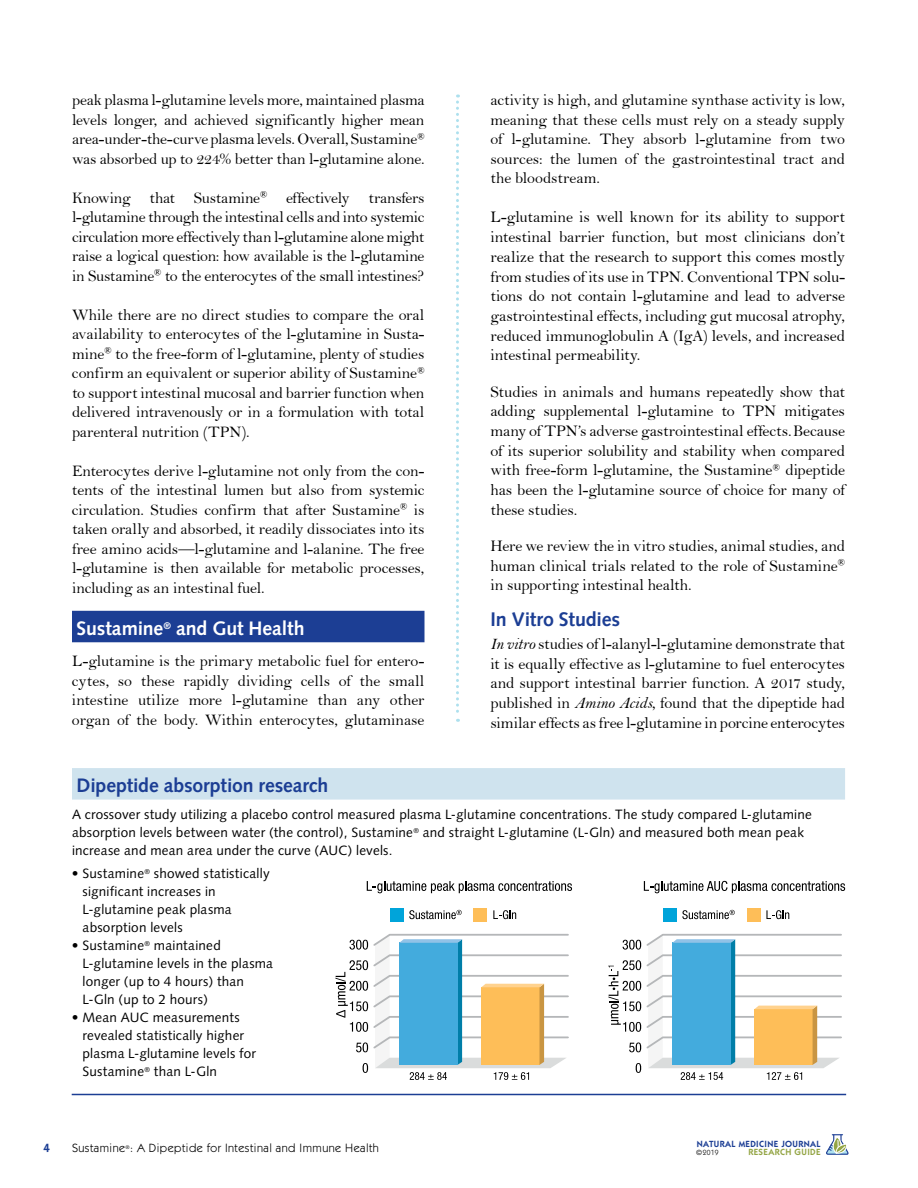
<style>
.page{position:relative;width:918px;height:1188px;background:#fff}
.page>*{position:absolute;margin:0;border:0;box-sizing:border-box;transform-origin:0 0}
.t1{font:700 19.65px "Syntax";letter-spacing:-.005em;color:#1c3e94}
.t2{font:700 19.5px "Syntax";letter-spacing:-.005em;color:#1c3e94}
.t3{font:700 19.5px "Syntax";letter-spacing:-.005em;color:#fff}
.t4{font:16.35px/19.6px "Bell";letter-spacing:-.01em;color:#000;text-align:justify}
.t5{font:16.2px/19.5px "Bell";letter-spacing:-.01em;color:#000;text-align:justify}
.t6{font:13.5px/18px "Syntax";letter-spacing:.015em;color:#000}
.t7{font:12px "Itc Kabel";letter-spacing:.04em;color:#000}
.t8{font:600 12px "Itc Kabel";color:#1c3e94}
.t9{font:600 9px "Itc Kabel";letter-spacing:.04em;color:#1c3e94}
.t10{font:600 9px "Itc Kabel";letter-spacing:.04em;color:#94a545}
.t11{font:7.5px "Itc Kabel";color:#000}
.t12{font:5.25px "Itc Kabel";color:#000}
.s1{font-family:"Bell MT Italic"}
</style>
<div class="page">
<svg style="left:826px;top:1134px;width:23px;height:21px"></svg>
<svg style="left:456px;top:94px;width:3px;height:628px"></svg>
<div style="left:72px;top:611px;width:352px;height:31px;background:#1c3e94"></div>
<svg style="left:367px;top:881px;width:205px;height:12px"></svg>
<svg style="left:409px;top:910px;width:53px;height:9px"></svg>
<div style="left:390px;top:908px;width:14px;height:14px;background:#00a4da"></div>
<svg style="left:493px;top:910px;width:23px;height:9px"></svg>
<div style="left:474px;top:908px;width:13px;height:14px;background:#febe58"></div>
<svg style="left:335px;top:933px;width:234px;height:147px"></svg>
<svg style="left:644px;top:881px;width:201px;height:12px"></svg>
<svg style="left:682px;top:910px;width:53px;height:9px"></svg>
<div style="left:664px;top:908px;width:13px;height:14px;background:#00a4da"></div>
<svg style="left:766px;top:910px;width:23px;height:9px"></svg>
<div style="left:747px;top:908px;width:13px;height:14px;background:#febe58"></div>
<svg style="left:608px;top:933px;width:234px;height:147px"></svg>
<div style="left:72px;top:768px;width:773px;height:32px;background:#cfe3ee"></div>
<hr style="left:72px;top:1094px;width:774px;height:1px;background:#1c3e94">
<p class="t5" style="left:72px;top:90px;width:354px">peak plasma l-glutamine levels more, maintained plasma levels longer, and achieved significantly higher mean area-under-the-curve plasma levels. Overall, Sustamine<sup>® </sup>was absorbed up to 224% better than l-glutamine alone.</p>
<p class="t5" style="left:72px;top:188px;width:354px">Knowing that Sustamine<sup>®</sup> effectively transfers l-glutamine through the intestinal cells and into systemic circulation more effectively than l-glutamine alone might raise a logical question: how available is the l-glutamine in Sustamine<sup>®</sup> to the enterocytes of the small intestines?</p>
<p class="t5" style="left:72px;top:305px;width:354px">While there are no direct studies to compare the oral availability to enterocytes of the l-glutamine in Susta&shy;mine<sup>®</sup> to the free-form of l-glutamine, plenty of studies confirm an equivalent or superior ability of Sustamine<sup>® </sup>to support intestinal mucosal and barrier function when delivered intravenously or in a formulation with total parenteral nutrition (TPN).</p>
<p class="t5" style="left:72px;top:461px;width:354px">Enterocytes derive l-glutamine not only from the con&shy;tents of the intestinal lumen but also from systemic circulation. Studies confirm that after Sustamine<sup>®</sup> is taken orally and absorbed, it readily dissociates into its free amino acids—l-glutamine and l-alanine. The free l-glutamine is then available for metabolic processes, including as an intestinal fuel.</p>
<p class="t3" style="left:76px;top:617px;width:230px">Sustamine<sup>®</sup> and Gut Health</p>
<p class="t5" style="left:72px;top:651px;width:354px">L-glutamine is the primary metabolic fuel for entero&shy;cytes, so these rapidly dividing cells of the small intestine utilize more l-glutamine than any other organ of the body. Within enterocytes, glutaminase</p>
<p class="t5" style="left:490px;top:90px;width:356px">activity is high, and glutamine synthase activity is low, meaning that these cells must rely on a steady supply of l-glutamine. They absorb l-glutamine from two sources: the lumen of the gastrointestinal tract and the bloodstream.</p>
<p class="t4" style="left:490px;top:207px;width:356px">L-glutamine is well known for its ability to support intestinal barrier function, but most clinicians don’t realize that the research to support this comes mostly from studies of its use in TPN. Conventional TPN solu&shy;tions do not contain l-glutamine and lead to adverse gastrointestinal effects, including gut mucosal atrophy, reduced immunoglobulin A (IgA) levels, and increased intestinal permeability.</p>
<p class="t4" style="left:490px;top:381px;width:358px">Studies in animals and humans repeatedly show that adding supplemental l-glutamine to TPN mitigates many of TPN’s adverse gastrointestinal effects.Because of its superior solubility and stability when compared with free-form l-glutamine, the Sustamine<sup>®</sup> dipeptide has been the l-glutamine source of choice for many of these studies.</p>
<p class="t4" style="left:490px;top:536px;width:356px">Here we review the in vitro studies, animal studies, and human clinical trials related to the role of Sustamine<sup>® </sup>in supporting intestinal health.</p>
<p class="t1" style="left:490px;top:608px;width:131px">In Vitro Studies</p>
<p class="t4" style="left:490px;top:634px;width:356px"><span class="s1">In vitro</span> studies of l-alanyl-l-glutamine demonstrate that it is equally effective as l-glutamine to fuel enterocytes and support intestinal barrier function. A 2017 study, published in <span class="s1">Amino Acids</span>, found that the dipeptide had similar effects as free l-glutamine in porcine enterocytes</p>
<p class="t2" style="left:76px;top:774px;width:253px">Dipeptide absorption research</p>
<p class="t6" style="left:72px;top:805px;width:741px">A crossover study utilizing a placebo control measured plasma L-glutamine concentrations. The study compared L-glutamine absorption levels between water (the control), Sustamine<sup>®</sup> and straight L-glutamine (L-Gln) and measured both mean peak increase and mean area under the curve (AUC) levels.</p>
<p class="t6" style="left:83px;top:865px;width:189px;text-indent:-11px">• Sustamine<sup>®</sup> showed statistically significant increases in<br>L-glutamine peak plasma absorption levels</p>
<p class="t6" style="left:83px;top:937px;width:192px;text-indent:-11px">• Sustamine<sup>®</sup> maintained<br>L-glutamine levels in the plasma longer (up to 4 hours) than<br>L-Gln (up to 2 hours)</p>
<p class="t6" style="left:83px;top:1009px;width:175px;text-indent:-11px">• Mean AUC measurements revealed statistically higher plasma L-glutamine levels for<br>Sustamine<sup>®</sup> than L-Gln</p>
<p class="t9" style="left:697px;top:1138px;width:125px">NATURAL MEDICINE JOURNAL</p>
<p class="t8" style="left:44px;top:1141px;width:8px">4</p>
<p class="t7" style="left:72px;top:1141px;width:308px">Sustamine : A Dipeptide for Intestinal and Immune Health</p>
<p class="t11" style="left:696px;top:1148px;width:24px">©2019</p>
<p class="t10" style="left:748px;top:1147px;width:74px">RESEARCH GUIDE</p>
<p class="t12" style="left:126px;top:1144px;width:6px">®</p>
</div>
